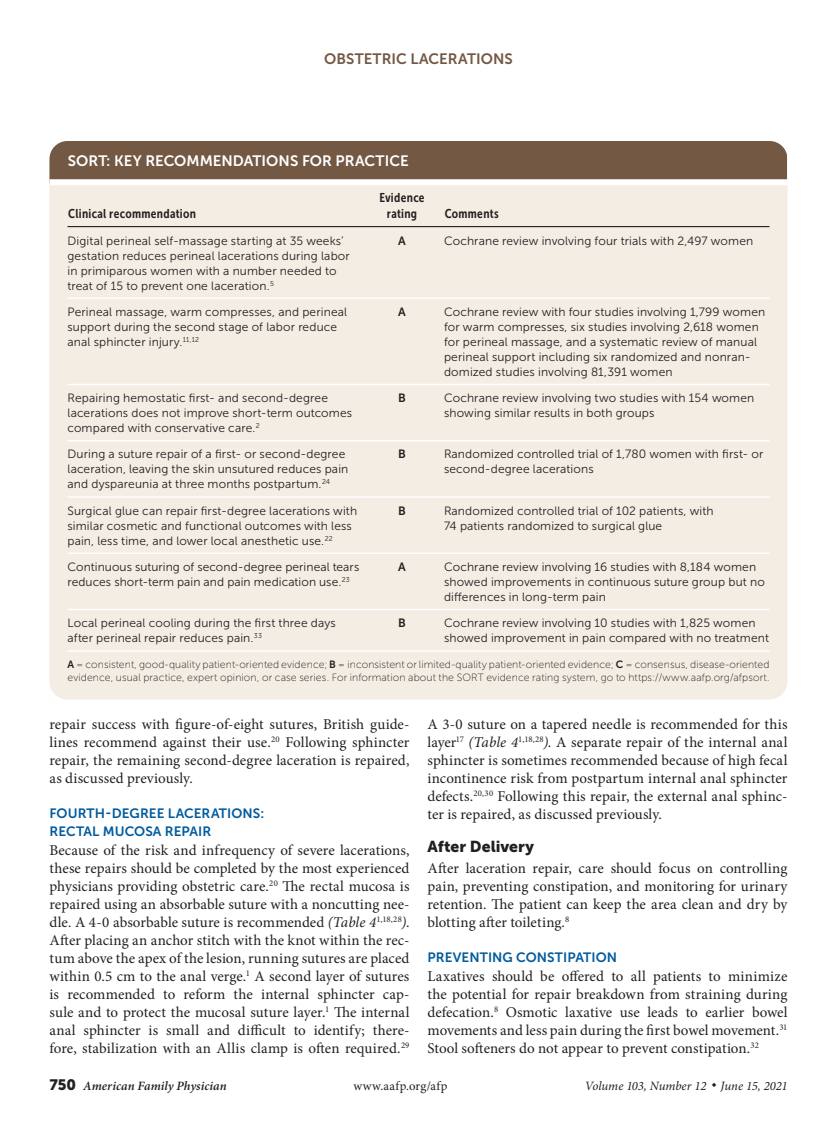
<style>
.page{position:relative;width:837px;height:1134px;background:#fff}
.page>*{position:absolute;margin:0;border:0;box-sizing:border-box;transform-origin:0 0}
.head1{font:15.75px "Museo Sans 900";letter-spacing:.005em;color:#231f20}
.body_noindent{font:15px/18px "Minion Pro";letter-spacing:.005em;color:#231f20;text-align:justify}
.body_text{font:15px/18px "Minion Pro";letter-spacing:.01em;color:#231f20;text-align:justify}
.sort_title{font:15px "Museo Sans 700";color:#fff}
.t1{font:15px "Museo Sans 700";letter-spacing:.005em;color:#745844}
.head2{font:13.5px/18px "Museo Sans 700";letter-spacing:.005em;color:#015b9e}
.table_head1{font:12.75px/15.3px "Museo Sans Cond 700";letter-spacing:.025em;color:#231f20;text-align:center}
.t2{font:italic 12.75px "Minion Pro";letter-spacing:-.005em;color:#231f20}
.t3{font:italic 600 12.75px "Minion Pro";letter-spacing:.005em;color:#231f20}
.t4{font:12.75px "Minion Pro";letter-spacing:.03em;color:#231f20}
.table_data{font:12px/15px "Museo Sans 300";letter-spacing:.01em;color:#231f20}
.table_data_last_col{font:12px/15px "Museo Sans 300";letter-spacing:.01em;color:#231f20}
.table_data-2{font:12px "Museo Sans 700";color:#231f20}
.table_fig_note{font:10.5px/13.5px "Museo Sans 100";letter-spacing:.01em;color:#231f20}
.s1{font-family:"Museo Sans 700"}
.s2{font-style:italic}
.s3{font-family:"Museo Sans 900";font-weight:400;font-style:normal;font-size:15px}
</style>
<div class="page">
<div style="left:50px;top:141px;width:738px;height:558px;background:#f3ede3;border-radius:18px"></div>
<hr style="left:68px;top:226px;width:310px;height:1px;background:#231f20">
<hr style="left:378px;top:226px;width:66px;height:1px;background:#231f20">
<hr style="left:444px;top:226px;width:326px;height:1px;background:#231f20">
<hr style="left:68px;top:297px;width:310px;height:2px;background:#fff">
<hr style="left:378px;top:297px;width:66px;height:2px;background:#fff">
<hr style="left:444px;top:297px;width:326px;height:2px;background:#fff">
<hr style="left:68px;top:384px;width:310px;height:1px;background:#fff">
<hr style="left:378px;top:384px;width:66px;height:1px;background:#fff">
<hr style="left:444px;top:384px;width:326px;height:1px;background:#fff">
<hr style="left:68px;top:440px;width:310px;height:1px;background:#fff">
<hr style="left:378px;top:440px;width:66px;height:1px;background:#fff">
<hr style="left:444px;top:440px;width:326px;height:1px;background:#fff">
<hr style="left:68px;top:496px;width:310px;height:2px;background:#fff">
<hr style="left:378px;top:496px;width:66px;height:2px;background:#fff">
<hr style="left:444px;top:496px;width:326px;height:2px;background:#fff">
<hr style="left:68px;top:552px;width:310px;height:2px;background:#fff">
<hr style="left:378px;top:552px;width:66px;height:2px;background:#fff">
<hr style="left:444px;top:552px;width:326px;height:2px;background:#fff">
<hr style="left:68px;top:609px;width:310px;height:1px;background:#fff">
<hr style="left:378px;top:609px;width:66px;height:1px;background:#fff">
<hr style="left:444px;top:609px;width:326px;height:1px;background:#fff">
<hr style="left:68px;top:650px;width:310px;height:2px;background:#fff">
<hr style="left:378px;top:650px;width:66px;height:2px;background:#fff">
<hr style="left:444px;top:650px;width:326px;height:2px;background:#fff">
<div style="left:50px;top:141px;width:738px;height:42px;background:#735844"></div>
<div style="left:50px;top:179px;width:738px;height:6px;background:#fff"></div>
<p class="t1" style="left:324px;top:50px;width:190px">OBSTETRIC LACERATIONS</p>
<p class="sort_title" style="left:68px;top:152px;width:342px">SORT: KEY RECOMMENDATIONS FOR PRACTICE</p>
<p class="table_head1" style="left:68px;top:206px;width:129px">Clinical recommendation</p>
<p class="table_head1" style="left:379px;top:190px;width:47px">Evidence rating</p>
<p class="table_head1" style="left:445px;top:206px;width:55px">Comments</p>
<p class="table_data" style="left:68px;top:233px;width:284px">Digital perineal self-massage starting at 35 weeks’ gestation reduces perineal lacerations during labor in primiparous women with a number needed to treat of 15 to prevent one laceration.<sup>5</sup></p>
<p class="table_data-2" style="left:398px;top:234px;width:9px">A</p>
<p class="table_data_last_col" style="left:444px;top:233px;width:311px">Cochrane review involving four trials with 2,497 women</p>
<p class="table_data" style="left:68px;top:304px;width:281px">Perineal massage, warm compresses, and perineal support during the second stage of labor reduce anal sphincter injury.<sup>11,12</sup></p>
<p class="table_data-2" style="left:398px;top:305px;width:9px">A</p>
<p class="table_data_last_col" style="left:444px;top:304px;width:323px">Cochrane review with four studies involving 1,799 women for warm compresses, six studies involving 2,618 women for perineal massage, and a systematic review of manual perineal support including six randomized and nonran&shy;domized studies involving 81,391 women</p>
<p class="table_data" style="left:68px;top:391px;width:286px">Repairing hemostatic first- and second-degree lacerations does not improve short-term outcomes compared with conservative care.<sup>2</sup></p>
<p class="table_data-2" style="left:398px;top:391px;width:9px">B</p>
<p class="table_data_last_col" style="left:444px;top:391px;width:312px">Cochrane review involving two studies with 154 women showing similar results in both groups</p>
<p class="table_data" style="left:68px;top:447px;width:282px">During a suture repair of a first- or second-degree laceration, leaving the skin unsutured reduces pain and dyspareunia at three months postpartum.<sup>24</sup></p>
<p class="table_data-2" style="left:398px;top:448px;width:9px">B</p>
<p class="table_data_last_col" style="left:444px;top:447px;width:321px">Randomized controlled trial of 1,780 women with first- or second-degree lacerations</p>
<p class="table_data" style="left:68px;top:503px;width:291px">Surgical glue can repair first-degree lacerations with similar cosmetic and functional outcomes with less pain, less time, and lower local anesthetic use.<sup>22</sup></p>
<p class="table_data-2" style="left:398px;top:504px;width:9px">B</p>
<p class="table_data_last_col" style="left:444px;top:503px;width:271px">Randomized controlled trial of 102 patients, with<br>74 patients randomized to surgical glue</p>
<p class="table_data" style="left:68px;top:559px;width:293px">Continuous suturing of second-degree perineal tears reduces short-term pain and pain medication use.<sup>23</sup></p>
<p class="table_data-2" style="left:398px;top:560px;width:9px">A</p>
<p class="table_data_last_col" style="left:444px;top:559px;width:322px">Cochrane review involving 16 studies with 8,184 women showed improvements in continuous suture group but no differences in long-term pain</p>
<p class="table_data" style="left:68px;top:616px;width:270px">Local perineal cooling during the first three days after perineal repair reduces pain.<sup>33</sup></p>
<p class="table_data-2" style="left:398px;top:616px;width:9px">B</p>
<p class="table_data_last_col" style="left:444px;top:616px;width:327px">Cochrane review involving 10 studies with 1,825 women showed improvement in pain compared with no treatment</p>
<p class="table_fig_note" style="left:68px;top:658px;width:704px"><span class="s1">A</span> = consistent, good-quality patient-oriented evidence; <span class="s1">B</span> = inconsistent or limited-quality patient-oriented evidence; <span class="s1">C</span> = consensus, disease-oriented evidence, usual practice, expert opinion, or case series. For information about the SORT evidence rating system, go to https://www.aafp.org/afpsort.</p>
<p class="body_text" style="left:50px;top:715px;width:362px">repair success with figure-of-eight sutures, British guide&shy;lines recommend against their use.<sup>20</sup> Following sphincter repair, the remaining second-degree laceration is repaired, as discussed previously.</p>
<p class="head2" style="left:50px;top:804px;width:216px">FOURTH-DEGREE LACERATIONS:<br>RECTAL MUCOSA REPAIR</p>
<p class="body_noindent" style="left:50px;top:841px;width:362px">Because of the risk and infrequency of severe lacerations, these repairs should be completed by the most experienced physicians providing obstetric care.<sup>20</sup> The rectal mucosa is repaired using an absorbable suture with a noncutting nee&shy;dle. A 4-0 absorbable suture is recommended <span class="s2">(Table 4</span><sup>1,18,28</sup><span class="s2">)</span>.<br>After placing an anchor stitch with the knot within the rec&shy;tum above the apex of the lesion, running sutures are placed within 0.5 cm to the anal verge.<sup>1</sup> A second layer of sutures is recommended to reform the internal sphincter cap&shy;sule and to protect the mucosal suture layer.<sup>1</sup> The internal anal sphincter is small and difficult to identify; there&shy;fore, stabilization with an Allis clamp is often required.<sup>29</sup></p>
<p class="body_noindent" style="left:428px;top:715px;width:362px">A 3-0 suture on a tapered needle is recommended for this layer<sup>17</sup> <span class="s2">(Table 4</span><sup>1,18,28</sup><span class="s2">)</span>. A separate repair of the internal anal sphincter is sometimes recommended because of high fecal incontinence risk from postpartum internal anal sphincter defects.<sup>20,30</sup> Following this repair, the external anal sphinc&shy;ter is repaired, as discussed previously.</p>
<p class="head1" style="left:428px;top:838px;width:108px">After Delivery</p>
<p class="body_noindent" style="left:428px;top:859px;width:362px">After laceration repair, care should focus on controlling pain, preventing constipation, and monitoring for urinary retention. The patient can keep the area clean and dry by blotting after toileting.<sup>8</sup></p>
<p class="head2" style="left:428px;top:948px;width:191px">PREVENTING CONSTIPATION</p>
<p class="body_noindent" style="left:428px;top:967px;width:362px">Laxatives should be offered to all patients to minimize the potential for repair breakdown from straining during defecation.<sup>8</sup> Osmotic laxative use leads to earlier bowel movements and less pain during the first bowel movement.<sup>31<br></sup>Stool softeners do not appear to prevent constipation.<sup>32</sup></p>
<p class="t3" style="left:50px;top:1077px;width:179px"><span class="s3">750</span> American Family Physician</p>
<p class="t4" style="left:353px;top:1078px;width:96px">www.aafp.org/afp</p>
<p class="t2" style="left:585px;top:1078px;width:204px">Volume 103, Number 12 ◆ June 15, 2021</p>
</div>
